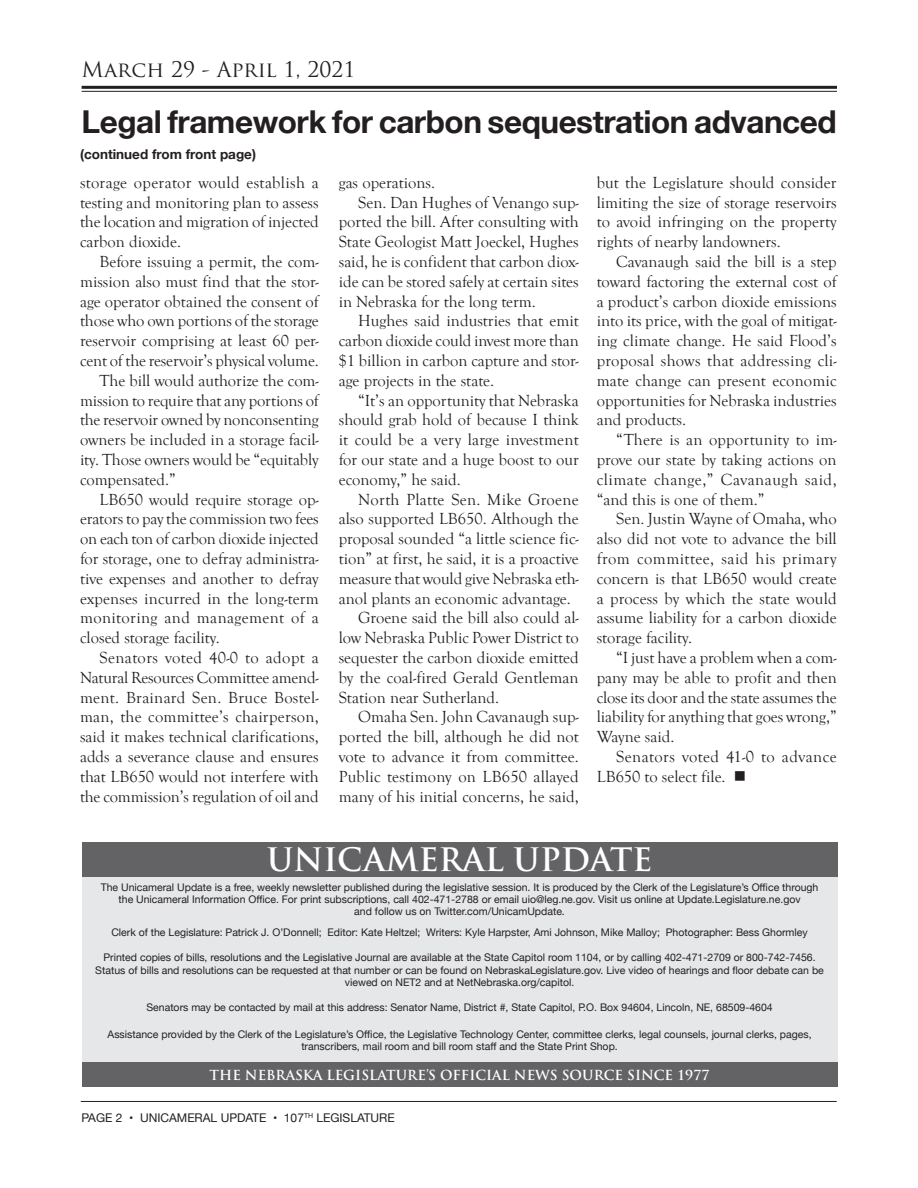
<style>
.page{position:relative;width:918px;height:1188px;background:#fff}
.page>*{position:absolute;margin:0;border:0;box-sizing:border-box;transform-origin:0 0}
.Head1{font:700 31.5px "Helvetica Neue";letter-spacing:-.015em;color:#231f20}
.t1{font:700 31.5px "Trajan Pro";color:#fff}
.t2{font:21px "Trajan Pro";color:#231f20}
.body{font:16.5px/19.8px "Goudy Old Style T";color:#231f20;text-align:justify}
.body-2{font:16.5px/19.8px "Goudy Old Style T";letter-spacing:.02em;color:#231f20}
.t3{font:700 13.5px "Trajan Pro";color:#fff}
.Upfront_Headline{font:700 13.5px "Helvetica Neue";color:#231f20}
.t4{font:12px "Helvetica Neue";color:#231f20}
.body-3{font:10.5px/12px "Helvetica Neue";color:#231f20;text-align:center}
</style>
<div class="page">
<hr style="left:81px;top:1101px;width:756px;height:1px;background:#231f20">
<hr style="left:82px;top:86px;width:755px;height:3px;background:#231f20">
<hr style="left:82px;top:91px;width:755px;height:1px;background:#231f20">
<div style="left:82px;top:847px;width:756px;height:216px;background:#e6e7e9"></div>
<div style="left:82px;top:1063px;width:756px;height:24px;background:#636366"></div>
<div style="left:82px;top:842px;width:756px;height:35px;background:#636366"></div>
<p class="t2" style="left:82px;top:56px;width:275px">March 29 - April 1, 2021</p>
<p class="Head1" style="left:82px;top:97px;width:757px">Legal framework for carbon sequestration advanced</p>
<p class="Upfront_Headline" style="left:80px;top:144px;width:177px">(continued from front page)</p>
<p class="body" style="left:80px;top:173px;width:240px">storage operator would establish a testing and monitoring plan to assess the location and migration of injected carbon dioxide.</p>
<p class="body" style="left:80px;top:252px;width:240px;text-indent:19px">Before issuing a permit, the com&shy;mission also must find that the stor&shy;age operator obtained the consent of those who own portions of the storage reservoir comprising at least 60 per&shy;cent of the reservoir’s physical volume.</p>
<p class="body" style="left:80px;top:371px;width:240px;text-indent:19px">The bill would authorize the com&shy;mission to require that any portions of the reservoir owned by nonconsenting owners be included in a storage facil&shy;ity. Those owners would be “equitably compensated.”</p>
<p class="body" style="left:80px;top:490px;width:240px;text-indent:19px">LB650 would require storage op&shy;erators to pay the commission two fees on each ton of carbon dioxide injected for storage, one to defray administra&shy;tive expenses and another to defray expenses incurred in the long-term monitoring and management of a closed storage facility.</p>
<p class="body" style="left:80px;top:648px;width:240px;text-indent:19px">Senators voted 40-0 to adopt a Natural Resources Committee amend&shy;ment. Brainard Sen. Bruce Bostel&shy;man, the committee’s chairperson, said it makes technical clarifications, adds a severance clause and ensures that LB650 would not interfere with the commission’s regulation of oil and</p>
<p class="body" style="left:339px;top:173px;width:98px">gas operations.</p>
<p class="body" style="left:339px;top:193px;width:242px;text-indent:19px">Sen. Dan Hughes of Venango sup&shy;ported the bill. After consulting with State Geologist Matt Joeckel, Hughes said, he is confident that carbon diox&shy;ide can be stored safely at certain sites in Nebraska for the long term.</p>
<p class="body" style="left:339px;top:312px;width:242px;text-indent:19px">Hughes said industries that emit carbon dioxide could invest more than $1 billion in carbon capture and stor&shy;age projects in the state.</p>
<p class="body" style="left:339px;top:391px;width:242px;text-indent:19px">“It’s an opportunity that Nebraska should grab hold of because I think it could be a very large investment for our state and a huge boost to our economy,” he said.</p>
<p class="body" style="left:339px;top:490px;width:242px;text-indent:19px">North Platte Sen. Mike Groene also supported LB650. Although the proposal sounded “a little science fic&shy;tion” at first, he said, it is a proactive measure that would give Nebraska eth&shy;anol plants an economic advantage.</p>
<p class="body" style="left:339px;top:609px;width:242px;text-indent:19px">Groene said the bill also could al&shy;low Nebraska Public Power District to sequester the carbon dioxide emitted by the coal-fired Gerald Gentleman Station near Sutherland.</p>
<p class="body" style="left:339px;top:708px;width:242px;text-indent:19px">Omaha Sen. John Cavanaugh sup&shy;ported the bill, although he did not vote to advance it from committee.<br>Public testimony on LB650 allayed many of his initial concerns, he said,</p>
<p class="body" style="left:597px;top:173px;width:242px">but the Legislature should consider limiting the size of storage reservoirs to avoid infringing on the property rights of nearby landowners.</p>
<p class="body" style="left:597px;top:252px;width:242px;text-indent:19px">Cavanaugh said the bill is a step toward factoring the external cost of a product’s carbon dioxide emissions into its price, with the goal of mitigat&shy;ing climate change. He said Flood’s proposal shows that addressing cli&shy;mate change can present economic opportunities for Nebraska industries and products.</p>
<p class="body" style="left:597px;top:430px;width:242px;text-indent:19px">“There is an opportunity to im&shy;prove our state by taking actions on climate change,” Cavanaugh said, “and this is one of them.”</p>
<p class="body" style="left:597px;top:510px;width:242px;text-indent:19px">Sen. Justin Wayne of Omaha, who also did not vote to advance the bill from committee, said his primary concern is that LB650 would create a process by which the state would assume liability for a carbon dioxide storage facility.</p>
<p class="body" style="left:597px;top:648px;width:242px;text-indent:19px">“I just have a problem when a com&shy;pany may be able to profit and then close its door and the state assumes the liability for anything that goes wrong,” Wayne said.</p>
<p class="body-2" style="left:597px;top:747px;width:241px;text-indent:19px">Senators voted 41-0 to advance<br>LB650 to select file. ■</p>
<p class="t1" style="left:267px;top:840px;width:387px">UNICAMERAL UPDATE</p>
<p class="body-3" style="left:101px;top:882px;width:719px">The Unicameral Update is a free, weekly newsletter published during the legislative session. It is produced by the Clerk of the Legislature’s Office through</p>
<p class="body-3" style="left:119px;top:894px;width:684px">the Unicameral Information Office. For print subscriptions, call 402-471-2788 or email uio@leg.ne.gov. Visit us online at Update.Legislature.ne.gov</p>
<p class="body-3" style="left:354px;top:906px;width:212px">and follow us on Twitter.com/UnicamUpdate.</p>
<p class="body-3" style="left:111px;top:927px;width:698px">Clerk of the Legislature: Patrick J. O’Donnell; Editor: Kate Heltzel; Writers: Kyle Harpster, Ami Johnson, Mike Malloy; Photographer: Bess Ghormley</p>
<p class="body-3" style="left:103px;top:952px;width:714px">Printed copies of bills, resolutions and the Legislative Journal are available at the State Capitol room 1104, or by calling 402-471-2709 or 800-742-7456.</p>
<p class="body-3" style="left:95px;top:964px;width:730px;line-height:12.6px">Status of bills and resolutions can be requested at that number or can be found on NebraskaLegislature.gov. Live video of hearings and floor debate can be viewed on NET2 and at NetNebraska.org/capitol.</p>
<p class="body-3" style="left:146px;top:1002px;width:628px">Senators may be contacted by mail at this address: Senator Name, District #, State Capitol, P.O. Box 94604, Lincoln, NE, 68509-4604</p>
<p class="body-3" style="left:108px;top:1029px;width:706px">Assistance provided by the Clerk of the Legislature’s Office, the Legislative Technology Center, committee clerks, legal counsels, journal clerks, pages, transcribers, mail room and bill room staff and the State Print Shop.</p>
<p class="t3" style="left:210px;top:1067px;width:501px">THE NEBRASKA LEGISLATURE’S OFFICIAL NEWS SOURCE SINCE 1977</p>
<p class="t4" style="left:81px;top:1109px;width:315px">PAGE 2 • UNICAMERAL UPDATE • 107<sup>TH</sup> LEGISLATURE</p>
</div>
